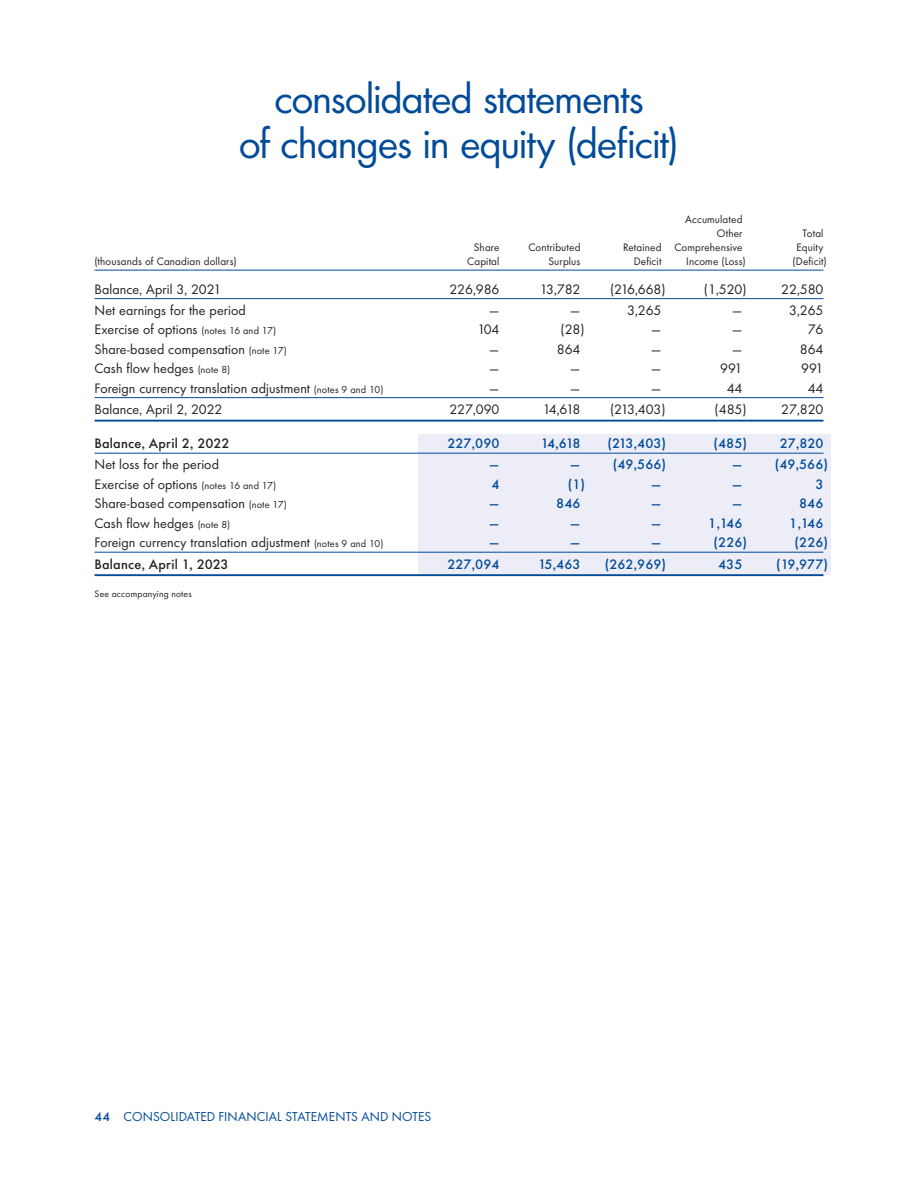
<style>
.page{position:relative;width:918px;height:1188px;background:#fff}
.page>*{position:absolute;margin:0;border:0;box-sizing:border-box;transform-origin:0 0}
.Chapter_headline{font:43.5px "Futura Indigo";letter-spacing:-.03em;color:#024b99}
.Tables_5-column{font:14.25px "Futura Indigo";letter-spacing:.005em;color:#231f20}
.Tables_5-column_ligh{font:14.25px "Futura Indigo";letter-spacing:.005em;color:#231f20}
.Tables_5-column_heav{font:14.25px "Futura Indigo";color:#231f20}
.Tables_5-column-2{font:500 14.25px "Futura Indigo";color:#024b99}
.Tables_5-column_ligh-2{font:500 14.25px "Futura Indigo";color:#024b99}
.Tables_5-column_heav-2{font:500 14.25px "Futura Indigo";color:#024b99}
.Tables_5-column_ligh-3{font:500 14.25px "Futura Indigo";letter-spacing:.015em;color:#231f20}
.Tables_5-column_heav-3{font:500 14.25px "Futura Indigo";letter-spacing:.015em;color:#231f20}
.t1{font:13.5px "Futura Indigo";letter-spacing:.01em;color:#024b99}
.Table_heads_5-column{font:11.25px "Futura Indigo";letter-spacing:.015em;color:#231f20}
.Notes_to_tables{font:9.75px "Futura Indigo";letter-spacing:.02em;color:#231f20}
.s1{font-size:10.5px}
.s2{font-weight:500}
</style>
<div class="page">
<div style="left:418px;top:434px;width:413px;height:141px;background:#ecedf6"></div>
<hr style="left:94px;top:270px;width:730px;height:1px;background:#024b99">
<hr style="left:94px;top:298px;width:730px;height:1px;background:#024b99">
<hr style="left:94px;top:397px;width:730px;height:1px;background:#024b99">
<hr style="left:94px;top:420px;width:730px;height:2px;background:#024b99">
<hr style="left:94px;top:453px;width:730px;height:1px;background:#024b99">
<hr style="left:94px;top:552px;width:730px;height:1px;background:#024b99">
<hr style="left:94px;top:574px;width:730px;height:2px;background:#024b99">
<p class="Chapter_headline" style="left:274px;top:68px;width:371px">consolidated statements</p>
<p class="Chapter_headline" style="left:239px;top:113px;width:442px">of changes in equity (deficit)</p>
<p class="Table_heads_5-column" style="left:685px;top:211px;width:59px">Accumulated</p>
<p class="Table_heads_5-column" style="left:717px;top:225px;width:27px">Other</p>
<p class="Table_heads_5-column" style="left:802px;top:225px;width:23px">Total</p>
<p class="Table_heads_5-column" style="left:474px;top:240px;width:27px">Share</p>
<p class="Table_heads_5-column" style="left:528px;top:240px;width:54px">Contributed</p>
<p class="Table_heads_5-column" style="left:623px;top:240px;width:121px">Retained Comprehensive</p>
<p class="Table_heads_5-column" style="left:797px;top:240px;width:28px">Equity</p>
<p class="Table_heads_5-column" style="left:94px;top:254px;width:144px">(thousands of Canadian dollars)</p>
<p class="Table_heads_5-column" style="left:467px;top:254px;width:34px">Capital</p>
<p class="Table_heads_5-column" style="left:548px;top:254px;width:34px">Surplus</p>
<p class="Table_heads_5-column" style="left:634px;top:254px;width:29px">Deficit</p>
<p class="Table_heads_5-column" style="left:686px;top:254px;width:61px">Income (Loss)</p>
<p class="Table_heads_5-column" style="left:793px;top:254px;width:36px">(Deficit)</p>
<p class="Tables_5-column_ligh" style="left:94px;top:279px;width:128px">Balance, April 3, 2021</p>
<p class="Tables_5-column_ligh" style="left:449px;top:279px;width:52px">226,986</p>
<p class="Tables_5-column_ligh" style="left:540px;top:279px;width:42px">13,782</p>
<p class="Tables_5-column_ligh" style="left:610px;top:279px;width:57px">(216,668)</p>
<p class="Tables_5-column_ligh" style="left:704px;top:279px;width:44px">(1,520)</p>
<p class="Tables_5-column_ligh" style="left:781px;top:279px;width:44px">22,580</p>
<p class="Tables_5-column" style="left:94px;top:300px;width:153px">Net earnings for the period</p>
<p class="Tables_5-column" style="left:489px;top:300px;width:12px">—</p>
<p class="Tables_5-column" style="left:570px;top:300px;width:12px">—</p>
<p class="Tables_5-column" style="left:627px;top:300px;width:36px">3,265</p>
<p class="Tables_5-column" style="left:732px;top:300px;width:12px">—</p>
<p class="Tables_5-column" style="left:789px;top:300px;width:36px">3,265</p>
<p class="Tables_5-column" style="left:94px;top:320px;width:183px">Exercise of options <span class="s1">(notes 16 and 17)</span></p>
<p class="Tables_5-column" style="left:477px;top:320px;width:24px">104</p>
<p class="Tables_5-column" style="left:561px;top:320px;width:26px">(28)</p>
<p class="Tables_5-column" style="left:651px;top:320px;width:12px">—</p>
<p class="Tables_5-column" style="left:732px;top:320px;width:12px">—</p>
<p class="Tables_5-column" style="left:808px;top:320px;width:17px">76</p>
<p class="Tables_5-column" style="left:94px;top:339px;width:194px">Share-based compensation <span class="s1">(note 17)</span></p>
<p class="Tables_5-column" style="left:489px;top:339px;width:12px">—</p>
<p class="Tables_5-column" style="left:557px;top:339px;width:25px">864</p>
<p class="Tables_5-column" style="left:651px;top:339px;width:12px">—</p>
<p class="Tables_5-column" style="left:732px;top:339px;width:12px">—</p>
<p class="Tables_5-column" style="left:800px;top:339px;width:25px">864</p>
<p class="Tables_5-column" style="left:94px;top:359px;width:137px">Cash flow hedges <span class="s1">(note 8)</span></p>
<p class="Tables_5-column" style="left:489px;top:359px;width:12px">—</p>
<p class="Tables_5-column" style="left:570px;top:359px;width:12px">—</p>
<p class="Tables_5-column" style="left:651px;top:359px;width:12px">—</p>
<p class="Tables_5-column" style="left:720px;top:359px;width:24px">991</p>
<p class="Tables_5-column" style="left:801px;top:359px;width:24px">991</p>
<p class="Tables_5-column_ligh" style="left:94px;top:378px;width:291px">Foreign currency translation adjustment <span class="s1">(notes 9 and 10)</span></p>
<p class="Tables_5-column_ligh" style="left:489px;top:378px;width:12px">—</p>
<p class="Tables_5-column_ligh" style="left:570px;top:378px;width:12px">—</p>
<p class="Tables_5-column_ligh" style="left:651px;top:378px;width:12px">—</p>
<p class="Tables_5-column_ligh" style="left:727px;top:378px;width:17px">44</p>
<p class="Tables_5-column_ligh" style="left:808px;top:378px;width:17px">44</p>
<p class="Tables_5-column_heav" style="left:94px;top:399px;width:129px">Balance, April 2, 2022</p>
<p class="Tables_5-column_heav" style="left:449px;top:399px;width:52px">227,090</p>
<p class="Tables_5-column_heav" style="left:543px;top:399px;width:39px">14,618</p>
<p class="Tables_5-column_heav" style="left:610px;top:399px;width:57px">(213,403)</p>
<p class="Tables_5-column_heav" style="left:715px;top:399px;width:34px">(485)</p>
<p class="Tables_5-column_heav" style="left:781px;top:399px;width:44px">27,820</p>
<p class="Tables_5-column_ligh-3" style="left:94px;top:433px;width:137px">Balance, April 2, 2022</p>
<p class="Tables_5-column_ligh-2" style="left:447px;top:433px;width:54px">227,090</p>
<p class="Tables_5-column_ligh-2" style="left:541px;top:433px;width:41px">14,618</p>
<p class="Tables_5-column_ligh-2" style="left:608px;top:433px;width:60px">(213,403)</p>
<p class="Tables_5-column_ligh-2" style="left:714px;top:433px;width:35px">(485)</p>
<p class="Tables_5-column_ligh-2" style="left:780px;top:433px;width:45px">27,820</p>
<p class="Tables_5-column" style="left:94px;top:455px;width:126px">Net loss for the period</p>
<p class="Tables_5-column-2" style="left:489px;top:454px;width:12px">—</p>
<p class="Tables_5-column-2" style="left:570px;top:454px;width:98px">— (49,566)</p>
<p class="Tables_5-column-2" style="left:732px;top:454px;width:98px">— (49,566)</p>
<p class="Tables_5-column" style="left:94px;top:474px;width:183px">Exercise of options <span class="s1">(notes 16 and 17)</span></p>
<p class="Tables_5-column-2" style="left:491px;top:474px;width:10px">4</p>
<p class="Tables_5-column-2" style="left:568px;top:474px;width:19px">(1)</p>
<p class="Tables_5-column-2" style="left:651px;top:474px;width:12px">—</p>
<p class="Tables_5-column-2" style="left:732px;top:474px;width:12px">—</p>
<p class="Tables_5-column-2" style="left:815px;top:474px;width:10px">3</p>
<p class="Tables_5-column" style="left:94px;top:494px;width:194px">Share-based compensation <span class="s1">(note 17)</span></p>
<p class="Tables_5-column-2" style="left:489px;top:493px;width:12px">—</p>
<p class="Tables_5-column-2" style="left:556px;top:493px;width:26px">846</p>
<p class="Tables_5-column-2" style="left:651px;top:493px;width:12px">—</p>
<p class="Tables_5-column-2" style="left:732px;top:493px;width:12px">—</p>
<p class="Tables_5-column-2" style="left:799px;top:493px;width:26px">846</p>
<p class="Tables_5-column" style="left:94px;top:513px;width:137px">Cash flow hedges <span class="s1">(note 8)</span></p>
<p class="Tables_5-column-2" style="left:489px;top:513px;width:12px">—</p>
<p class="Tables_5-column-2" style="left:570px;top:513px;width:12px">—</p>
<p class="Tables_5-column-2" style="left:651px;top:513px;width:12px">—</p>
<p class="Tables_5-column-2" style="left:708px;top:513px;width:36px">1,146</p>
<p class="Tables_5-column-2" style="left:789px;top:513px;width:36px">1,146</p>
<p class="Tables_5-column_ligh" style="left:94px;top:533px;width:291px">Foreign currency translation adjustment <span class="s1">(notes 9 and 10)</span></p>
<p class="Tables_5-column_ligh-2" style="left:489px;top:532px;width:12px">—</p>
<p class="Tables_5-column_ligh-2" style="left:570px;top:532px;width:12px">—</p>
<p class="Tables_5-column_ligh-2" style="left:651px;top:532px;width:12px">—</p>
<p class="Tables_5-column_ligh-2" style="left:714px;top:532px;width:35px">(226)</p>
<p class="Tables_5-column_ligh-2" style="left:795px;top:532px;width:35px">(226)</p>
<p class="Tables_5-column_heav-3" style="left:94px;top:553px;width:136px">Balance, April 1, 2023</p>
<p class="Tables_5-column_heav-2" style="left:447px;top:553px;width:54px">227,094</p>
<p class="Tables_5-column_heav-2" style="left:538px;top:553px;width:44px">15,463</p>
<p class="Tables_5-column_heav-2" style="left:605px;top:553px;width:63px">(262,969)</p>
<p class="Tables_5-column_heav-2" style="left:718px;top:553px;width:26px">435</p>
<p class="Tables_5-column_heav-2" style="left:776px;top:553px;width:53px">(19,977)</p>
<p class="Notes_to_tables" style="left:94px;top:587px;width:99px">See accompanying notes</p>
<p class="t1" style="left:94px;top:1107px;width:338px"><span class="s2">44</span> CONSOLIDATED FINANCIAL STATEMENTS AND NOTES</p>
</div>
